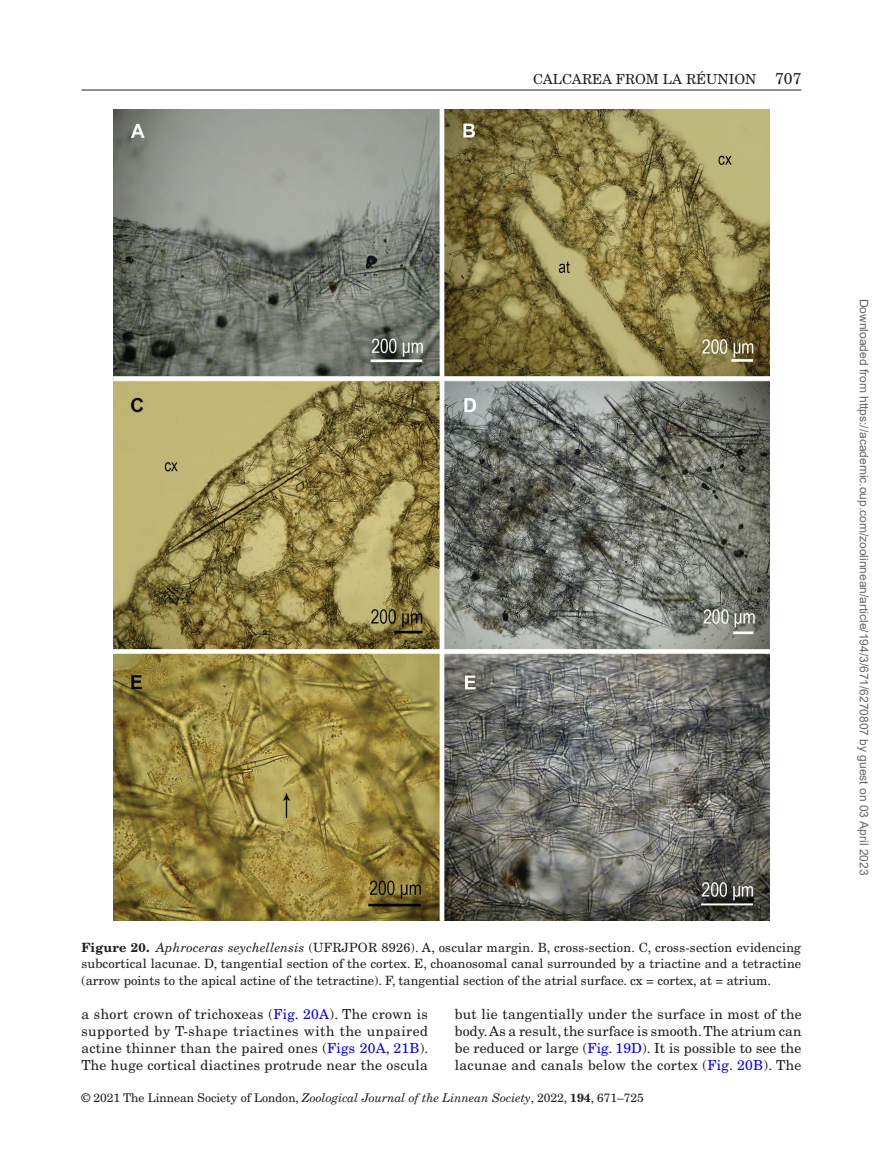
<style>
.page{position:relative;width:893px;height:1174px;background:#fff}
.page>*{position:absolute;margin:0;border:0;box-sizing:border-box;transform-origin:0 0}
.t1{font:13.8px/17.2px "New Century Schlbk";letter-spacing:.015em;color:#231f20;text-align:justify}
.t2{font:12.75px/16.5px "New Century Schlbk";color:#231f20;text-align:justify}
.t3{font:12px "Arial";color:#666}
.t4{font:12px "New Century Schlbk";color:#231f20}
.s1{font-size:15.75px}
.s2{font-weight:700}
.s3{font-style:italic}
.s4{color:#00f}
</style>
<div class="page">
<hr style="left:81px;top:90px;width:720px;height:1px;background:#231f20">
<img style="left:114px;top:110px;width:655px;height:810px">
<p class="t1" style="left:533px;top:70px;width:270px">CALCAREA FROM LA RÉUNION <span class="s1">707</span></p>
<p class="t2" style="left:81px;top:939px;width:721px"><span class="s2">Figure 20.</span> <span class="s3">Aphroceras seychellensis</span> (UFRJPOR 8926). A, oscular margin. B, cross-section. C, cross-section evidencing subcortical lacunae. D, tangential section of the cortex. E, choanosomal canal surrounded by a triactine and a tetractine (arrow points to the apical actine of the tetractine). F, tangential section of the atrial surface. cx = cortex, at = atrium.</p>
<p class="t1" style="left:81px;top:1005px;width:349px">a short crown of trichoxeas (<span class="s4">Fig. 20A</span>). The crown is supported by T-shape triactines with the unpaired actine thinner than the paired ones (<span class="s4">Figs 20A</span>, <span class="s4">21B</span>).<br>The huge cortical diactines protrude near the oscula</p>
<p class="t1" style="left:455px;top:1005px;width:348px">but lie tangentially under the surface in most of the body. As a result, the surface is smooth. The atrium can be reduced or large (<span class="s4">Fig. 19D</span>). It is possible to see the lacunae and canals below the cortex (<span class="s4">Fig. 20B</span>). The</p>
<p class="t4" style="left:81px;top:1090px;width:564px">© 2021 The Linnean Society of London, <span class="s3">Zoological Journal of the Linnean Society</span>, 2022, <span class="s2">194</span>, 671–725</p>
<p class="t3" style="left:868px;top:298px;width:578px;rotate:90deg">Downloaded from https://academic.oup.com/zoolinnean/article/194/3/671/6270807 by guest on 03 April 2023</p>
</div>
